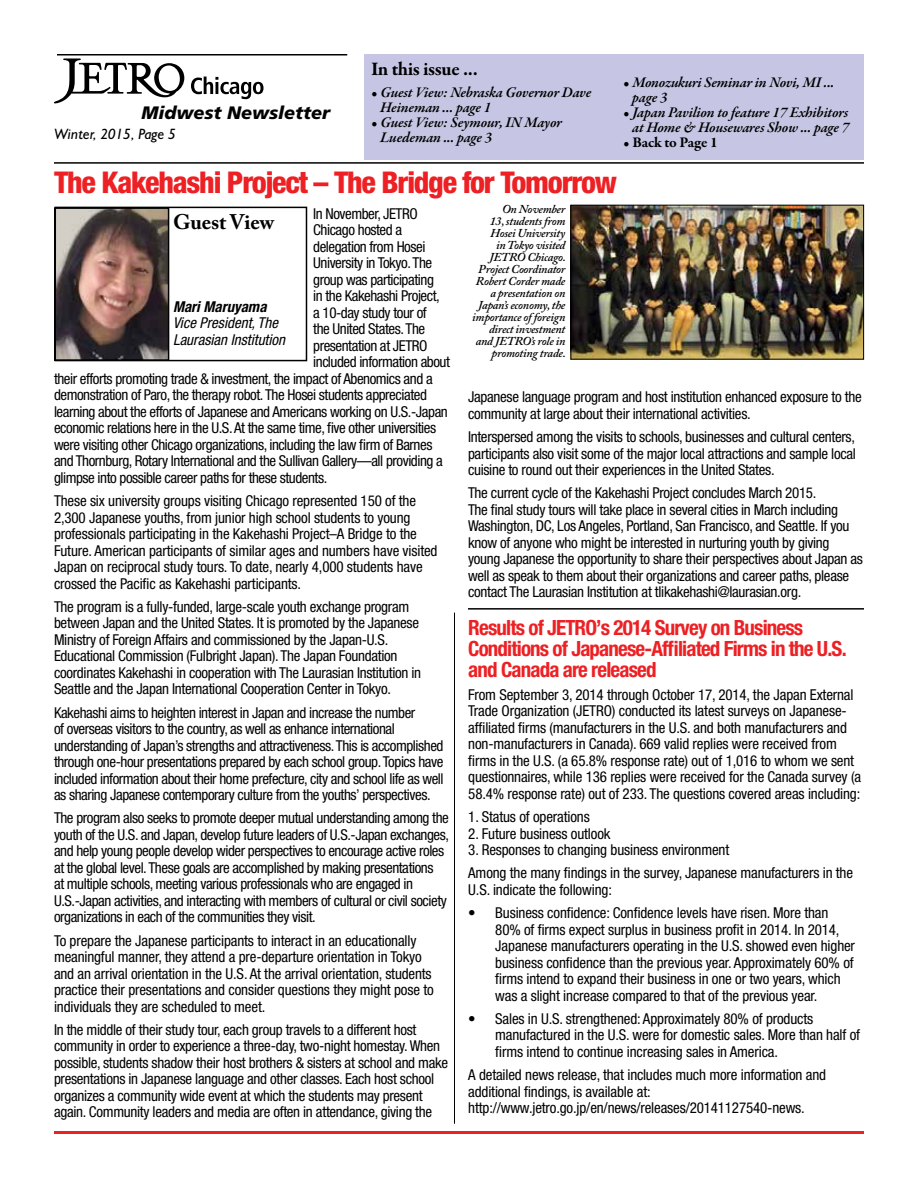
<style>
.page{position:relative;width:918px;height:1188px;background:#fff}
.page>*{position:absolute;margin:0;border:0;box-sizing:border-box;transform-origin:0 0}
.t1{font:800 condensed 30px "Helvetica Neue";letter-spacing:-.04em;color:#ed2024}
.t2{font:700 condensed 21px/21px "Helvetica Neue";letter-spacing:-.04em;color:#ed2024}
.t3{font:700 21px "Adobe Caslon Pro";letter-spacing:-.01em;color:#000}
.t4{font:700 19.5px "Garamond Premr Pro";letter-spacing:-.02em;color:#000}
.t5{font:italic 900 18px "Frutiger";color:#000}
.t6{font:condensed 15px/16.5px "Helvetica Neue";letter-spacing:-.02em;color:#000}
.t7{font:italic 600 15px/15px "Garamond Premr Pro";letter-spacing:-.01em;color:#000}
.t8{font:italic condensed 15px/16.5px "Helvetica Neue";color:#000}
.t9{font:italic 15px "Humanist 521 BT";color:#000}
.t10{font:700 15px "Garamond Premr Pro";letter-spacing:-.015em;color:#000}
.t11{font:italic 700 condensed 15px "Helvetica Neue";color:#000}
.t12{font:italic 600 12px/12px "Adobe Caslon Pro";letter-spacing:-.02em;color:#000;text-align:right}
.s1{font-weight:600;font-style:italic}
</style>
<div class="page">
<hr style="left:54px;top:1131px;width:810px;height:3px;background:#ed2024">
<hr style="left:57px;top:54px;width:290px;height:2px;background:#000">
<svg style="left:191px;top:77px;width:73px;height:22px"></svg>
<svg style="left:54px;top:58px;width:130px;height:45px"></svg>
<hr style="left:54px;top:162px;width:810px;height:2px;background:#000">
<div style="left:364px;top:54px;width:500px;height:106px;background:#c6c6e4"></div>
<img style="left:58px;top:210px;width:108px;height:148px">
<div style="left:54px;top:207px;width:115px;height:154px;border:2px solid #000"></div>
<div style="left:55px;top:207px;width:252px;height:154px;border:2px solid #000"></div>
<hr style="left:468px;top:608px;width:396px;height:2px;background:#000">
<img style="left:573px;top:207px;width:289px;height:151px">
<div style="left:571px;top:205px;width:293px;height:155px;border:1px solid #000"></div>
<hr style="left:454px;top:613px;width:1px;height:511px;background:#000">
<p class="t5" style="left:142px;top:102px;width:190px">Midwest Newsletter</p>
<p class="t9" style="left:54px;top:125px;width:123px">Winter, 2015, Page 5</p>
<h3 class="t4" style="left:371px;top:57px;width:108px">In this issue ...</h3>
<p class="t7" style="left:380px;top:85px;width:213px;text-indent:-9px">• Guest View: Nebraska Governor Dave<br>Heineman ... page 1</p>
<p class="t7" style="left:380px;top:115px;width:183px;text-indent:-9px">• Guest View: Seymour, IN Mayor<br>Luedeman ... page 3</p>
<p class="t7" style="left:632px;top:75px;width:204px;text-indent:-9px">• Monozukuri Seminar in Novi, MI ... page 3</p>
<p class="t7" style="left:623px;top:105px;width:228px;text-align:right">• Japan Pavilion to feature 17 Exhibitors at Home &amp; Housewares Show ... page 7</p>
<p class="t10" style="left:623px;top:133px;width:96px"><span class="s1">•</span> Back to Page 1</p>
<h1 class="t1" style="left:54px;top:164px;width:565px">The Kakehashi Project – The Bridge for Tomorrow</h1>
<p class="t12" style="left:472px;top:203px;width:95px">On November<br>13, students from<br>Hosei University<br>in Tokyo visited<br>JETRO Chicago.<br>Project Coordinator<br>Robert Corder made a presentation on<br>Japan’s economy, the importance of foreign direct investment and JETRO’s role in promoting trade.</p>
<p class="t6" style="left:313px;top:205px;width:106px">In November, JETRO</p>
<p class="t6" style="left:313px;top:222px;width:90px">Chicago hosted a</p>
<p class="t6" style="left:313px;top:238px;width:114px">delegation from Hosei</p>
<p class="t6" style="left:313px;top:255px;width:120px">University in Tokyo. The</p>
<p class="t6" style="left:313px;top:271px;width:122px">group was participating</p>
<p class="t6" style="left:313px;top:288px;width:128px">in the Kakehashi Project,</p>
<p class="t6" style="left:313px;top:304px;width:115px">a 10-day study tour of</p>
<p class="t6" style="left:313px;top:321px;width:114px">the United States. The</p>
<p class="t6" style="left:313px;top:337px;width:116px">presentation at JETRO</p>
<p class="t6" style="left:313px;top:354px;width:138px">included information about</p>
<p class="t6" style="left:54px;top:370px;width:380px">their efforts promoting trade &amp; investment, the impact of Abenomics and a</p>
<p class="t6" style="left:54px;top:387px;width:375px">demonstration of Paro, the therapy robot. The Hosei students appreciated</p>
<p class="t6" style="left:54px;top:403px;width:395px">learning about the efforts of Japanese and Americans working on U.S.-Japan</p>
<p class="t6" style="left:54px;top:420px;width:384px">economic relations here in the U.S. At the same time, five other universities</p>
<p class="t6" style="left:54px;top:436px;width:380px">were visiting other Chicago organizations, including the law firm of Barnes</p>
<p class="t6" style="left:54px;top:453px;width:390px">and Thornburg, Rotary International and the Sullivan Gallery—all providing a</p>
<p class="t6" style="left:54px;top:469px;width:275px">glimpse into possible career paths for these students.</p>
<p class="t6" style="left:54px;top:492px;width:385px">These six university groups visiting Chicago represented 150 of the 2,300 Japanese youths, from junior high school students to young professionals participating in the Kakehashi Project–A Bridge to the Future. American participants of similar ages and numbers have visited Japan on reciprocal study tours. To date, nearly 4,000 students have crossed the Pacific as Kakehashi participants.</p>
<p class="t6" style="left:54px;top:598px;width:369px">The program is a fully-funded, large-scale youth exchange program between Japan and the United States. It is promoted by the Japanese Ministry of Foreign Affairs and commissioned by the Japan-U.S.<br>Educational Commission (Fulbright Japan). The Japan Foundation coordinates Kakehashi in cooperation with The Laurasian Institution in Seattle and the Japan International Cooperation Center in Tokyo.</p>
<p class="t6" style="left:54px;top:704px;width:391px">Kakehashi aims to heighten interest in Japan and increase the number<br>of overseas visitors to the country, as well as enhance international understanding of Japan’s strengths and attractiveness. This is accomplished through one-hour presentations prepared by each school group. Topics have included information about their home prefecture, city and school life as well as sharing Japanese contemporary culture from the youths’ perspectives.</p>
<p class="t6" style="left:54px;top:810px;width:397px">The program also seeks to promote deeper mutual understanding among the youth of the U.S. and Japan, develop future leaders of U.S.-Japan exchanges, and help young people develop wider perspectives to encourage active roles at the global level. These goals are accomplished by making presentations<br>at multiple schools, meeting various professionals who are engaged in U.S.-Japan activities, and interacting with members of cultural or civil society organizations in each of the communities they visit.</p>
<p class="t6" style="left:54px;top:932px;width:381px">To prepare the Japanese participants to interact in an educationally meaningful manner, they attend a pre-departure orientation in Tokyo and an arrival orientation in the U.S. At the arrival orientation, students practice their presentations and consider questions they might pose to individuals they are scheduled to meet.</p>
<p class="t6" style="left:54px;top:1021px;width:396px">In the middle of their study tour, each group travels to a different host community in order to experience a three-day, two-night homestay. When possible, students shadow their host brothers &amp; sisters at school and make presentations in Japanese language and other classes. Each host school organizes a community wide event at which the students may present again. Community leaders and media are often in attendance, giving the</p>
<h2 class="t3" style="left:173px;top:209px;width:103px">Guest View</h2>
<p class="t11" style="left:173px;top:297px;width:95px">Mari Maruyama</p>
<p class="t8" style="left:173px;top:315px;width:114px">Vice President, The<br>Laurasian Institution</p>
<p class="t6" style="left:468px;top:389px;width:395px">Japanese language program and host institution enhanced exposure to the community at large about their international activities.</p>
<p class="t6" style="left:468px;top:429px;width:389px;text-align:justify">Interspersed among the visits to schools, businesses and cultural centers, participants also visit some of the major local attractions and sample local cuisine to round out their experiences in the United States.</p>
<p class="t6" style="left:468px;top:485px;width:397px">The current cycle of the Kakehashi Project concludes March 2015.<br>The final study tours will take place in several cities in March including Washington, DC, Los Angeles, Portland, San Francisco, and Seattle. If you know of anyone who might be interested in nurturing youth by giving young Japanese the opportunity to share their perspectives about Japan as well as speak to them about their organizations and career paths, please contact The Laurasian Institution at tlikakehashi@laurasian.org.</p>
<h2 class="t2" style="left:468px;top:616px;width:380px">Results of JETRO’s 2014 Survey on Business<br>Conditions of Japanese-Affiliated Firms in the U.S. and Canada are released</h2>
<p class="t6" style="left:468px;top:686px;width:394px">From September 3, 2014 through October 17, 2014, the Japan External Trade Organization (JETRO) conducted its latest surveys on Japanese&shy;affiliated firms (manufacturers in the U.S. and both manufacturers and non-manufacturers in Canada). 669 valid replies were received from firms in the U.S. (a 65.8% response rate) out of 1,016 to whom we sent questionnaires, while 136 replies were received for the Canada survey (a 58.4% response rate) out of 233. The questions covered areas including:</p>
<p class="t6" style="left:468px;top:809px;width:123px">1. Status of operations</p>
<p class="t6" style="left:468px;top:825px;width:144px">2. Future business outlook</p>
<p class="t6" style="left:468px;top:838px;width:386px;line-height:23.2px">3. Responses to changing business environment<br>Among the many findings in the survey, Japanese manufacturers in the</p>
<p class="t6" style="left:468px;top:881px;width:145px">U.S. indicate the following:</p>
<p class="t6" style="left:495px;top:905px;width:361px;text-indent:-27px">• Business confidence: Confidence levels have risen. More than 80% of firms expect surplus in business profit in 2014. In 2014, Japanese manufacturers operating in the U.S. showed even higher business confidence than the previous year. Approximately 60% of firms intend to expand their business in one or two years, which was a slight increase compared to that of the previous year.</p>
<p class="t6" style="left:495px;top:1010px;width:366px;text-indent:-27px">• Sales in U.S. strengthened: Approximately 80% of products manufactured in the U.S. were for domestic sales. More than half of firms intend to continue increasing sales in America.</p>
<p class="t6" style="left:468px;top:1067px;width:359px">A detailed news release, that includes much more information and additional findings, is available at: http://www.jetro.go.jp/en/news/releases/20141127540-news.</p>
</div>
